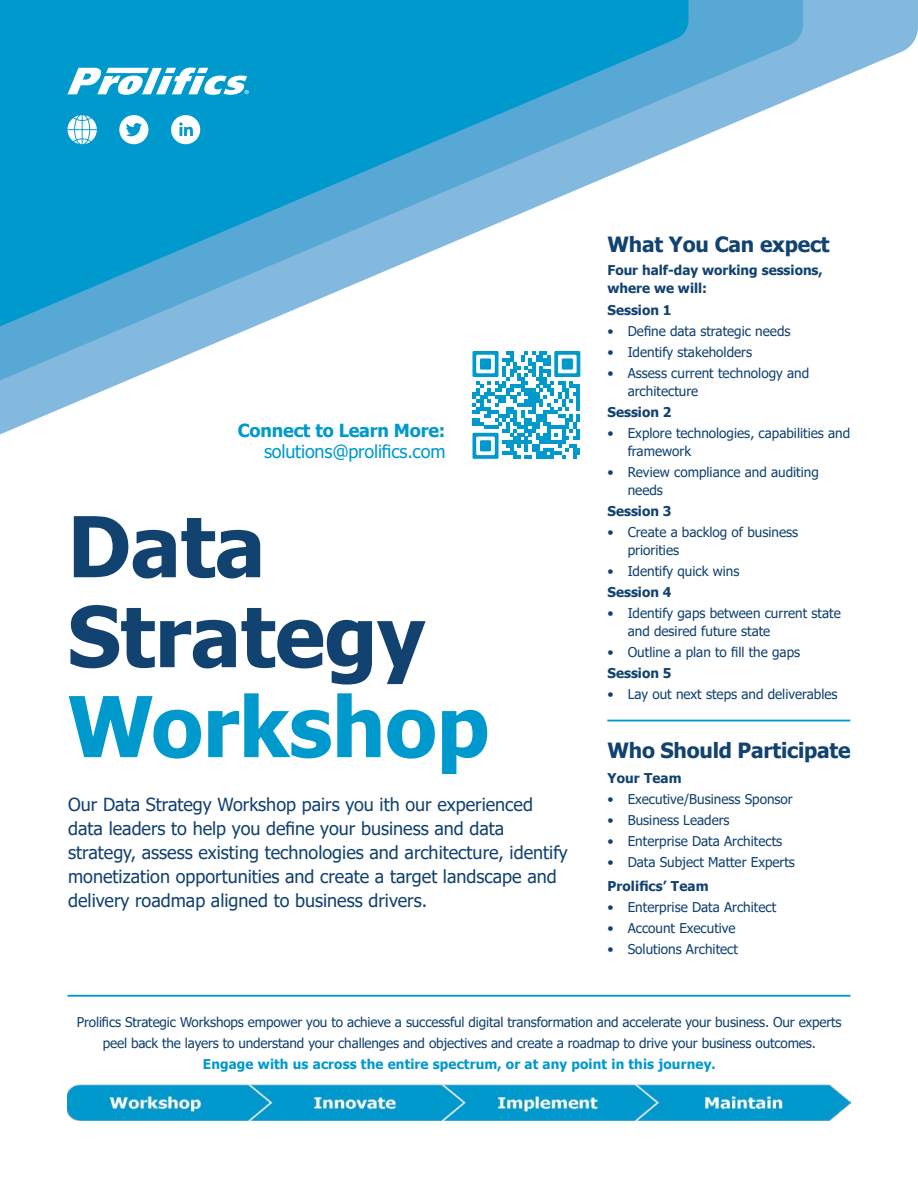
<style>
.page{position:relative;width:918px;height:1188px;background:#fff}
.page>*{position:absolute;margin:0;border:0;box-sizing:border-box;transform-origin:0 0}
.t1{font:700 84px/90px "Tahoma";letter-spacing:-.005em;color:#124270}
.t2{font:700 84px "Tahoma";letter-spacing:-.005em;color:#0099ce}
.t3{font:700 21px "Tahoma";letter-spacing:-.01em;color:#124270}
.t4{font:18px/24px "Tahoma";color:#124270}
.t5{font:18px "Tahoma";letter-spacing:-.01em;color:#0099ce}
.t6{font:700 18px "Tahoma";letter-spacing:-.01em;color:#0099ce}
.t7{font:13.5px/18px "Tahoma";color:#124270}
.t8{font:700 13.5px/18px "Tahoma";color:#124270}
.t9{font:700 13.5px "Tahoma";letter-spacing:.01em;color:#0099ce}
</style>
<div class="page">
<hr style="left:68px;top:995px;width:783px;height:2px;background:#0099ce">
<hr style="left:607px;top:720px;width:243px;height:1px;background:#0099ce">
<svg style="left:0;top:0;width:918px;height:435px"></svg>
<svg style="left:0;top:0;width:803px;height:392px"></svg>
<svg style="left:0;top:0;width:688px;height:338px;fill:#0099ce"></svg>
<img style="left:68px;top:1084px;width:782px;height:36px">
<svg style="left:68px;top:68px;width:181px;height:27px"></svg>
<svg style="left:68px;top:115px;width:29px;height:29px"></svg>
<svg style="left:119px;top:115px;width:29px;height:29px"></svg>
<svg style="left:171px;top:115px;width:29px;height:29px"></svg>
<svg style="left:472px;top:351px;width:108px;height:108px"></svg>
<h3 class="t6" style="left:238px;top:423px;width:209px">Connect to Learn More:</h3>
<h3 class="t5" style="left:264px;top:440px;width:183px">solutions@prolifics.com</h3>
<h1 class="t1" style="left:67px;top:509px;width:359px">Data<br>Strategy</h1>
<h1 class="t2" style="left:68px;top:693px;width:423px">Workshop</h1>
<p class="t4" style="left:68px;top:794px;width:501px">Our Data Strategy Workshop pairs you ith our experienced data leaders to help you define your business and data strategy, assess existing technologies and architecture, identify monetization opportunities and create a target landscape and delivery roadmap aligned to business drivers.</p>
<h2 class="t3" style="left:608px;top:236px;width:224px">What You Can expect</h2>
<p class="t8" style="left:608px;top:262px;width:217px">Four half-day working sessions, where we will:</p>
<p class="t8" style="left:608px;top:303px;width:66px">Session 1</p>
<p class="t7" style="left:608px;top:323px;width:185px">• Define data strategic needs</p>
<p class="t7" style="left:608px;top:344px;width:146px">• Identify stakeholders</p>
<p class="t7" style="left:628px;top:365px;width:183px;text-indent:-20px">• Assess current technology and architecture</p>
<p class="t8" style="left:608px;top:405px;width:66px">Session 2</p>
<p class="t7" style="left:628px;top:425px;width:224px;text-indent:-20px">• Explore technologies, capabilities and framework</p>
<p class="t7" style="left:628px;top:464px;width:193px;text-indent:-20px">• Review compliance and auditing needs</p>
<p class="t8" style="left:608px;top:504px;width:66px">Session 3</p>
<p class="t7" style="left:628px;top:524px;width:172px;text-indent:-20px">• Create a backlog of business priorities</p>
<p class="t7" style="left:608px;top:563px;width:133px">• Identify quick wins</p>
<p class="t8" style="left:608px;top:585px;width:66px">Session 4</p>
<p class="t7" style="left:628px;top:605px;width:215px;text-indent:-20px">• Identify gaps between current state and desired future state</p>
<p class="t7" style="left:608px;top:644px;width:194px">• Outline a plan to fill the gaps</p>
<p class="t8" style="left:608px;top:666px;width:66px">Session 5</p>
<p class="t7" style="left:608px;top:686px;width:232px">• Lay out next steps and deliverables</p>
<h2 class="t3" style="left:608px;top:742px;width:245px">Who Should Participate</h2>
<p class="t8" style="left:608px;top:771px;width:76px">Your Team</p>
<p class="t7" style="left:608px;top:791px;width:187px">• Executive/Business Sponsor</p>
<p class="t7" style="left:608px;top:812px;width:124px">• Business Leaders</p>
<p class="t7" style="left:608px;top:833px;width:176px">• Enterprise Data Architects</p>
<p class="t7" style="left:608px;top:854px;width:189px">• Data Subject Matter Experts</p>
<p class="t8" style="left:608px;top:878px;width:103px">Prolifics’ Team</p>
<p class="t7" style="left:608px;top:899px;width:170px">• Enterprise Data Architect</p>
<p class="t7" style="left:608px;top:920px;width:130px">• Account Executive</p>
<p class="t7" style="left:608px;top:941px;width:132px">• Solutions Architect</p>
<p class="t7" style="left:77px;top:1013px;width:766px;line-height:21px;text-align:center">Prolifics Strategic Workshops empower you to achieve a successful digital transformation and accelerate your business. Our experts peel back the layers to understand your challenges and objectives and create a roadmap to drive your business outcomes.</p>
<p class="t9" style="left:203px;top:1059px;width:514px">Engage with us across the entire spectrum, or at any point in this journey.</p>
</div>
